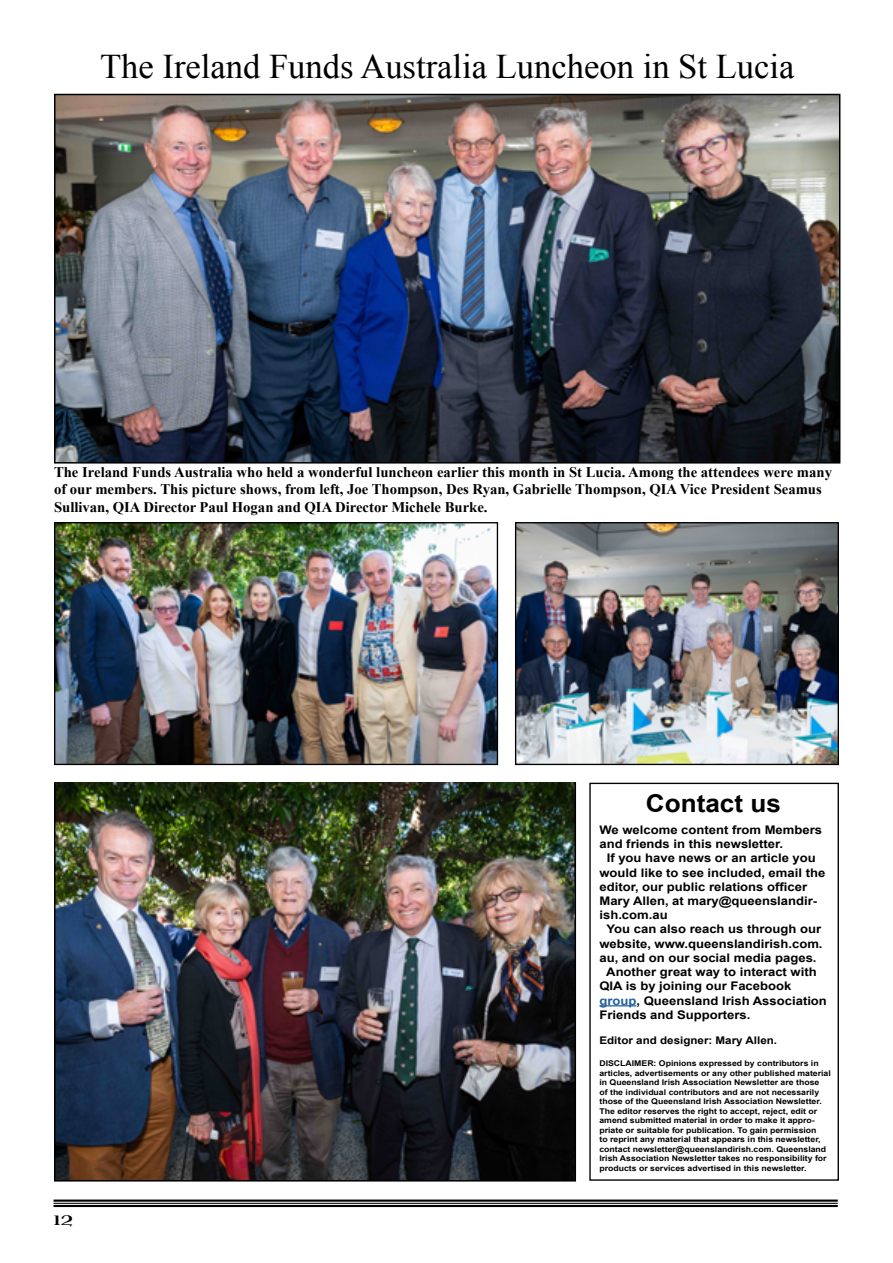
<style>
.page{position:relative;width:893px;height:1263px;background:#fff}
.page>*{position:absolute;margin:0;border:0;box-sizing:border-box;transform-origin:0 0}
.t1{font:34.65px "Times New Roman";color:#000}
.t2{font:700 24.6px "Arial";color:#000;scale:1.06 1}
.t3{font:18px "Uncial Antiqua";color:#000}
.t4{font:700 14.7px/17.7px "Times New Roman";color:#000}
.t5{font:700 11.85px/14.2px "Arial";color:#000;scale:1.1 1}
.t6{font:700 10.5px "Arial";color:#000;scale:1.1 1}
.t7{font:700 7.95px/9.4px "Arial";color:#000;scale:1.1 1}
.s1{color:#215e9e}
</style>
<div class="page">
<div style="left:589px;top:783px;width:250px;height:398px;border:1px solid #000"></div>
<hr style="left:599px;top:1005px;width:37px;height:1px;background:#215e9e">
<img style="left:57px;top:785px;width:516px;height:393px">
<div style="left:54px;top:782px;width:522px;height:399px;border:2px solid #000"></div>
<img style="left:56px;top:524px;width:440px;height:239px">
<div style="left:54px;top:522px;width:444px;height:243px;border:1px solid #000"></div>
<img style="left:57px;top:97px;width:780px;height:363px">
<div style="left:54px;top:94px;width:786px;height:369px;border:2px solid #000"></div>
<img style="left:517px;top:524px;width:320px;height:239px">
<div style="left:515px;top:522px;width:324px;height:243px;border:1px solid #000"></div>
<hr style="left:54px;top:1199px;width:784px;height:3px;background:#000">
<hr style="left:54px;top:1203px;width:784px;height:1px;background:#000">
<hr style="left:54px;top:1205px;width:784px;height:2px;background:#000">
<h1 class="t1" style="left:100px;top:43px;width:696px">The Ireland Funds Australia Luncheon in St Lucia</h1>
<p class="t4" style="left:54px;top:463px;width:779px">The Ireland Funds Australia who held a wonderful luncheon earlier this month in St Lucia. Among the attendees were many of our members. This picture shows, from left, Joe Thompson, Des Ryan, Gabrielle Thompson, QIA Vice President Seamus<br>Sullivan, QIA Director Paul Hogan and QIA Director Michele Burke.</p>
<h2 class="t2" style="left:646px;top:787px;width:129px">Contact us</h2>
<h3 class="t3" style="left:54px;top:1207px;width:21px">12</h3>
<h3 class="t5" style="left:599px;top:823px;width:204px">We welcome content from Members and friends in this newsletter.</h3>
<h3 class="t5" style="left:607px;top:851px;width:192px">If you have news or an article you</h3>
<h3 class="t5" style="left:599px;top:866px;width:207px">would like to see included, email the</h3>
<h3 class="t5" style="left:599px;top:880px;width:190px">editor, our public relations officer</h3>
<h3 class="t5" style="left:599px;top:894px;width:199px">Mary Allen, at mary@queenslandir-</h3>
<h3 class="t5" style="left:599px;top:908px;width:64px">ish.com.au</h3>
<h3 class="t5" style="left:606px;top:922px;width:197px">You can also reach us through our</h3>
<h3 class="t5" style="left:599px;top:937px;width:204px">website, www.queenslandirish.com.</h3>
<h3 class="t5" style="left:599px;top:951px;width:199px">au, and on our social media pages.</h3>
<h3 class="t5" style="left:606px;top:965px;width:193px">Another great way to interact with</h3>
<h3 class="t5" style="left:599px;top:979px;width:176px">QIA is by joining our Facebook</h3>
<h3 class="t5" style="left:599px;top:994px;width:208px"><span class="s1">group</span>, Queensland Irish Association</h3>
<h3 class="t5" style="left:599px;top:1008px;width:139px">Friends and Supporters.</h3>
<h3 class="t6" style="left:599px;top:1033px;width:163px">Editor and designer: Mary Allen.</h3>
<p class="t7" style="left:599px;top:1059px;width:212px">DISCLAIMER: Opinions expressed by contributors in articles, advertisements or any other published material in Queensland Irish Association Newsletter are those<br>of the individual contributors and are not necessarily those of the Queensland Irish Association Newsletter.<br>The editor reserves the right to accept, reject, edit or amend submitted material in order to make it appro&shy;priate or suitable for publication. To gain permission<br>to reprint any material that appears in this newsletter, contact newsletter@queenslandirish.com. Queensland Irish Association Newsletter takes no responsibility for products or services advertised in this newsletter.</p>
</div>
